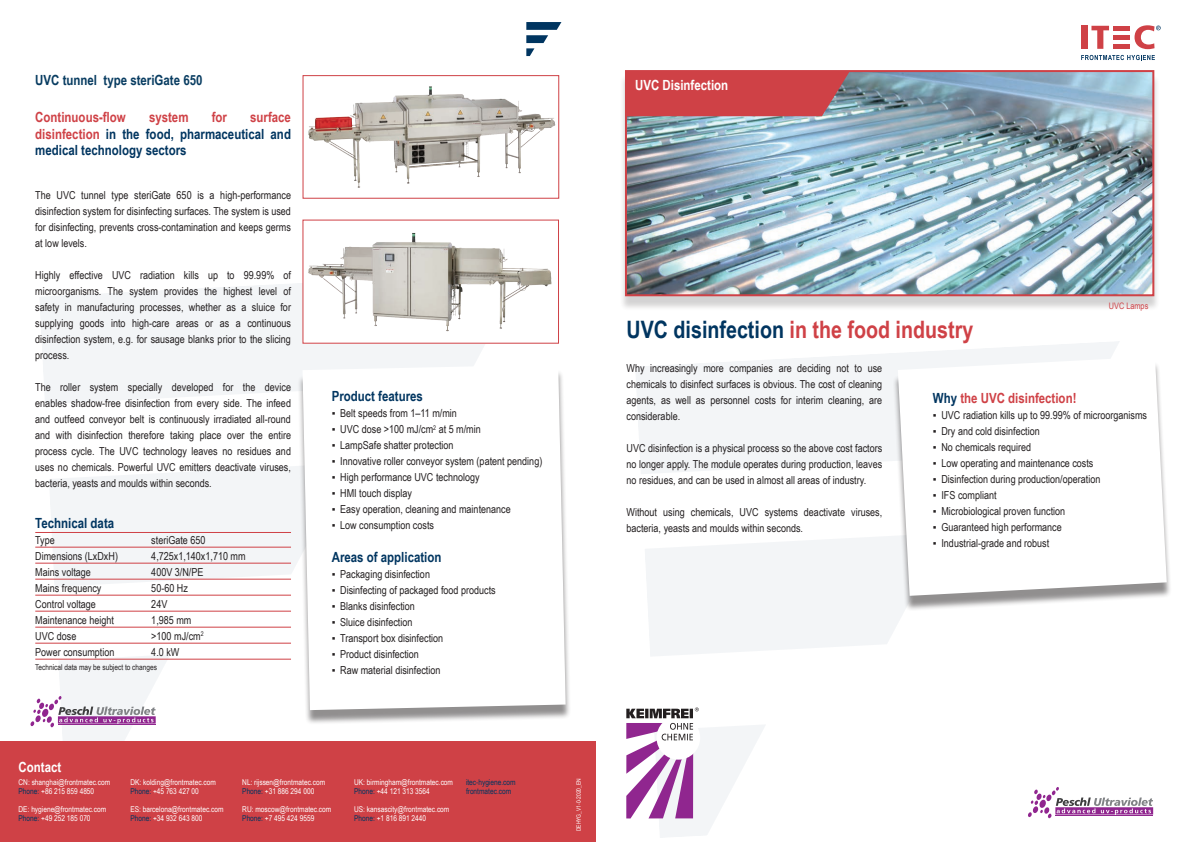
<style>
.page{position:relative;width:1191px;height:842px;background:#fff}
.page>*{position:absolute;margin:0;border:0;box-sizing:border-box;transform-origin:0 0}
.t1{font:700 24px "Arial Narrow";color:#cf4146}
.t2{font:700 14px/16.8px "Arial Narrow";color:#003560;text-align:justify}
.t3{font:700 14px "Arial Narrow";color:#cf4146}
.t4{font:700 14px "Arial Narrow";color:#083c61}
.t5{font:700 14px "Arial Narrow";color:#fff}
.t6{font:11px/16px "Arial Narrow";color:#231f20;text-align:justify}
.t7{font:8.9px "Arial Narrow";color:#cf4146}
.t8{font:8px/9px "Arial Narrow";color:#fff}
.t9{font:8px "Arial Narrow";color:#231f20}
.t10{font:8px/9px "Arial Narrow";color:#003560}
.t11{font:6px "Arial Narrow";color:#fff}
.s1{color:#cf4146}
.s2{color:#003560}
</style>
<div class="page">
<svg style="left:635px;top:341px;width:484px;height:133px;fill:#f3f5f7"></svg>
<svg style="left:645px;top:536px;width:259px;height:120px"></svg>
<svg style="left:40px;top:271px;width:484px;height:133px;fill:#f3f5f7"></svg>
<svg style="left:49px;top:466px;width:248px;height:120px"></svg>
<svg style="left:526px;top:22px;width:35px;height:34px"></svg>
<div style="left:0;top:741px;width:595px;height:101px;background:#cf4146"></div>
<div style="left:1081px;top:26px;width:6px;height:23px;background:#cf4146"></div>
<svg style="left:1091px;top:26px;width:18px;height:23px"></svg>
<hr style="left:1113px;top:26px;width:17px;height:4px;background:#cf4146">
<div style="left:1113px;top:44px;width:17px;height:5px;background:#cf4146"></div>
<div style="left:1113px;top:35px;width:17px;height:5px;background:#cf4146"></div>
<svg style="left:1134px;top:25px;width:26px;height:24px"></svg>
<svg style="left:1081px;top:55px;width:73px;height:5px"></svg>
<div style="left:619px;top:74px;width:540px;height:238px;background:#231f20;opacity:.2"></div>
<img style="left:628px;top:73px;width:523px;height:220px">
<div style="left:625px;top:70px;width:529px;height:226px;border:2px solid #cf4146"></div>
<div style="left:626px;top:71px;width:224px;height:45px;background:#cf4146"></div>
<img style="left:308px;top:86px;width:248px;height:102px">
<div style="left:302px;top:75px;width:257px;height:124px;border:1px solid #cf4146"></div>
<div style="left:303px;top:220px;width:255px;height:123px;background:#fff"></div>
<img style="left:308px;top:233px;width:244px;height:99px">
<hr style="left:35px;top:532px;width:256px;height:1px;background:#cf4146">
<hr style="left:35px;top:547px;width:256px;height:1px;background:#cf4146">
<hr style="left:35px;top:563px;width:256px;height:1px;background:#cf4146">
<hr style="left:35px;top:579px;width:256px;height:1px;background:#cf4146">
<hr style="left:35px;top:595px;width:256px;height:1px;background:#cf4146">
<hr style="left:35px;top:611px;width:256px;height:1px;background:#cf4146">
<hr style="left:35px;top:627px;width:256px;height:1px;background:#cf4146">
<hr style="left:35px;top:643px;width:256px;height:1px;background:#cf4146">
<hr style="left:35px;top:659px;width:256px;height:1px;background:#cf4146">
<svg style="left:30px;top:655px;width:140px;height:86px"></svg>
<svg style="left:626px;top:707px;width:139px;height:131px"></svg>
<svg style="left:1028px;top:787px;width:125px;height:31px"></svg>
<div style="left:892px;top:361px;width:280px;height:250px;background:#231f20;opacity:.5"></div>
<svg style="left:897px;top:356px;width:269px;height:240px"></svg>
<div style="left:297px;top:369px;width:274px;height:356px;background:#231f20;opacity:.5"></div>
<svg style="left:302px;top:364px;width:263px;height:346px"></svg>
<p class="t4" style="left:35px;top:70px;width:169px">UVC tunnel type steriGate 650</p>
<p class="t3" style="left:35px;top:106px;width:92px">Continuous-flow</p>
<p class="t3" style="left:149px;top:106px;width:41px">system</p>
<p class="t3" style="left:212px;top:106px;width:17px">for</p>
<p class="t2" style="left:35px;top:108px;width:257px;text-indent:215px"><span class="s1">surface disinfection</span> in the food, pharmaceutical and medical technology sectors</p>
<p class="t6" style="left:35px;top:186px;width:257px">The UVC tunnel type steriGate 650 is a high-performance disinfection system for disinfecting surfaces. The system is used for disinfecting, prevents cross-contamination and keeps germs at low levels.</p>
<p class="t6" style="left:35px;top:266px;width:257px">Highly effective UVC radiation kills up to 99.99% of microorganisms. The system provides the highest level of safety in manufacturing processes, whether as a sluice for supplying goods into high-care areas or as a continuous disinfection system, e.g. for sausage blanks prior to the slicing process.</p>
<p class="t6" style="left:35px;top:378px;width:257px">The roller system specially developed for the device enables shadow-free disinfection from every side. The infeed and outfeed conveyor belt is continuously irradiated all-round and with disinfection therefore taking place over the entire process cycle. The UVC technology leaves no residues and uses no chemicals. Powerful UVC emitters deactivate viruses, bacteria, yeasts and moulds within seconds.</p>
<p class="t2" style="left:35px;top:514px;width:80px">Technical data</p>
<p class="t6" style="left:35px;top:532px;width:21px">Type</p>
<p class="t6" style="left:151px;top:532px;width:56px">steriGate 650</p>
<p class="t6" style="left:35px;top:548px;width:84px">Dimensions (LxDxH)</p>
<p class="t6" style="left:151px;top:548px;width:96px">4,725x1,140x1,710 mm</p>
<p class="t6" style="left:35px;top:564px;width:57px">Mains voltage</p>
<p class="t6" style="left:151px;top:564px;width:54px">400V 3/N/PE</p>
<p class="t6" style="left:35px;top:580px;width:68px">Mains frequency</p>
<p class="t6" style="left:151px;top:580px;width:38px">50-60 Hz</p>
<p class="t6" style="left:35px;top:596px;width:62px">Control voltage</p>
<p class="t6" style="left:151px;top:596px;width:18px">24V</p>
<p class="t6" style="left:35px;top:612px;width:80px">Maintenance height</p>
<p class="t6" style="left:151px;top:612px;width:42px">1,985 mm</p>
<p class="t6" style="left:35px;top:628px;width:43px">UVC dose</p>
<p class="t6" style="left:151px;top:628px;width:54px">&gt;100 mJ/cm<sup>2</sup></p>
<p class="t6" style="left:35px;top:644px;width:81px">Power consumption</p>
<p class="t6" style="left:151px;top:644px;width:30px">4.0 kW</p>
<p class="t9" style="left:35px;top:661px;width:123px">Technical data may be subject to changes</p>
<p class="t2" style="left:332px;top:387px;width:93px">Product features</p>
<p class="t6" style="left:332px;top:405px;width:127px">▪ Belt speeds from 1–11 m/min</p>
<p class="t6" style="left:332px;top:421px;width:151px">▪ UVC dose &gt;100 mJ/cm<sup>2</sup> at 5 m/min</p>
<p class="t6" style="left:332px;top:437px;width:123px">▪ LampSafe shatter protection</p>
<p class="t6" style="left:332px;top:453px;width:212px">▪ Innovative roller conveyor system (patent pending)</p>
<p class="t6" style="left:332px;top:469px;width:149px">▪ High performance UVC technology</p>
<p class="t6" style="left:332px;top:485px;width:82px">▪ HMI touch display</p>
<p class="t6" style="left:332px;top:501px;width:180px">▪ Easy operation, cleaning and maintenance</p>
<p class="t6" style="left:332px;top:517px;width:104px">▪ Low consumption costs</p>
<p class="t2" style="left:332px;top:548px;width:111px">Areas of application</p>
<p class="t6" style="left:332px;top:566px;width:100px">▪ Packaging disinfection</p>
<p class="t6" style="left:332px;top:582px;width:165px">▪ Disinfecting of packaged food products</p>
<p class="t6" style="left:332px;top:598px;width:85px">▪ Blanks disinfection</p>
<p class="t6" style="left:332px;top:614px;width:82px">▪ Sluice disinfection</p>
<p class="t6" style="left:332px;top:630px;width:113px">▪ Transport box disinfection</p>
<p class="t6" style="left:332px;top:646px;width:89px">▪ Product disinfection</p>
<p class="t6" style="left:332px;top:662px;width:110px">▪ Raw material disinfection</p>
<p class="t5" style="left:19px;top:756px;width:44px">Contact</p>
<p class="t8" style="left:19px;top:777px;width:93px">CN: shanghai@frontmatec.com<br><span class="s2">Phone:</span> +86 215 859 4850</p>
<p class="t8" style="left:19px;top:804px;width:89px">DE: hygiene@frontmatec.com<br><span class="s2">Phone:</span> +49 252 185 070</p>
<p class="t8" style="left:130px;top:777px;width:87px">DK: kolding@frontmatec.com<br><span class="s2">Phone:</span> +45 763 427 00</p>
<p class="t8" style="left:130px;top:804px;width:95px">ES: barcelona@frontmatec.com<br><span class="s2">Phone:</span> +34 932 643 800</p>
<p class="t8" style="left:242px;top:777px;width:84px">NL: rijssen@frontmatec.com<br><span class="s2">Phone:</span> +31 886 294 000</p>
<p class="t8" style="left:242px;top:804px;width:91px">RU: moscow@frontmatec.com<br><span class="s2">Phone:</span> +7 495 424 9559</p>
<p class="t8" style="left:354px;top:777px;width:100px">UK: birmingham@frontmatec.com<br><span class="s2">Phone:</span> +44 121 313 3564</p>
<p class="t8" style="left:354px;top:804px;width:97px">US: kansascity@frontmatec.com<br><span class="s2">Phone:</span> +1 816 891 2440</p>
<p class="t10" style="left:466px;top:777px;width:51px">itec-hygiene.com frontmatec.com</p>
<p class="t11" style="left:574px;top:831px;width:54px;rotate:-90deg">DEHYG_V1-0-2020_EN</p>
<p class="t5" style="left:635px;top:74px;width:95px">UVC Disinfection</p>
<p class="t7" style="left:1108px;top:299px;width:41px">UVC Lamps</p>
<h1 class="t1" style="left:626px;top:311px;width:348px"><span class="s2">UVC disinfection</span> in the food industry</h1>
<p class="t6" style="left:626px;top:360px;width:257px">Why increasingly more companies are deciding not to use chemicals to disinfect surfaces is obvious. The cost of cleaning agents, as well as personnel costs for interim cleaning, are considerable.</p>
<p class="t6" style="left:626px;top:440px;width:257px">UVC disinfection is a physical process so the above cost factors no longer apply. The module operates during production, leaves no residues, and can be used in almost all areas of industry.</p>
<p class="t6" style="left:626px;top:504px;width:257px">Without using chemicals, UVC systems deactivate viruses, bacteria, yeasts and moulds within seconds.</p>
<p class="t3" style="left:933px;top:387px;width:145px"><span class="s2">Why</span> the UVC disinfection!</p>
<p class="t6" style="left:933px;top:407px;width:216px">▪ UVC radiation kills up to 99.99% of microorganisms</p>
<p class="t6" style="left:933px;top:423px;width:108px">▪ Dry and cold disinfection</p>
<p class="t6" style="left:933px;top:439px;width:100px">▪ No chemicals required</p>
<p class="t6" style="left:933px;top:455px;width:162px">▪ Low operating and maintenance costs</p>
<p class="t6" style="left:933px;top:471px;width:169px">▪ Disinfection during production/operation</p>
<p class="t6" style="left:933px;top:487px;width:65px">▪ IFS compliant</p>
<p class="t6" style="left:933px;top:503px;width:134px">▪ Microbiological proven function</p>
<p class="t6" style="left:933px;top:519px;width:130px">▪ Guaranteed high performance</p>
<p class="t6" style="left:933px;top:535px;width:118px">▪ Industrial-grade and robust</p>
</div>
